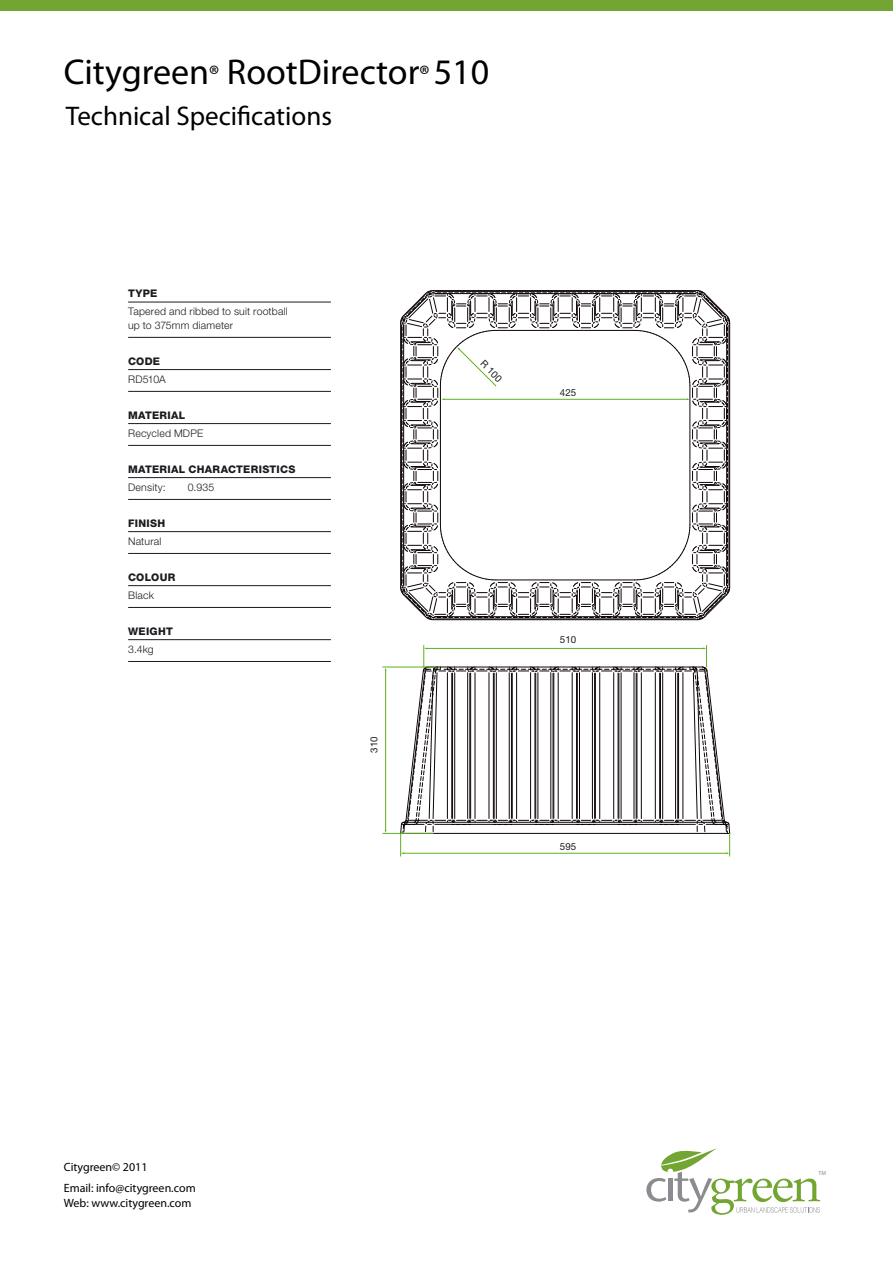
<style>
.page{position:relative;width:893px;height:1263px;background:#fff}
.page>*{position:absolute;margin:0;border:0;box-sizing:border-box;transform-origin:0 0}
.t1{font:36px "Myriad Pro";color:#000}
.t2{font:27px "Myriad Pro";color:#000}
.t3{font:12px "Myriad Pro";color:#000}
.t4{font:300 10.5px/17.7px "Helvetica Neue LT Std";letter-spacing:.02em;color:#1b1c20}
.t5{font:800 10.5px/17.7px "Helvetica Neue LT Std";letter-spacing:.025em;color:#1b1c20}
.t6{font:9.75px "Helvetica Neue LT Std";color:#1b1c20}
.t7{font:5.85px "Myriad Pro";color:#8a8c8f}
.s1{font-stretch:condensed;font-size:27px}
.s2{font-weight:800}
.s3{font-weight:300}
</style>
<div class="page">
<div style="left:0;top:0;width:893px;height:11px;background:#73a532"></div>
<svg style="left:646px;top:1148px;width:174px;height:67px"></svg>
<hr style="left:128px;top:302px;width:203px;height:1px;background:#1b1c20">
<hr style="left:128px;top:337px;width:203px;height:1px;background:#1b1c20">
<hr style="left:128px;top:369px;width:203px;height:1px;background:#1b1c20">
<hr style="left:128px;top:391px;width:203px;height:1px;background:#1b1c20">
<hr style="left:128px;top:423px;width:203px;height:1px;background:#1b1c20">
<hr style="left:128px;top:445px;width:203px;height:1px;background:#1b1c20">
<hr style="left:128px;top:477px;width:203px;height:1px;background:#1b1c20">
<hr style="left:128px;top:499px;width:203px;height:1px;background:#1b1c20">
<hr style="left:128px;top:531px;width:203px;height:1px;background:#1b1c20">
<hr style="left:128px;top:553px;width:203px;height:1px;background:#1b1c20">
<hr style="left:128px;top:585px;width:203px;height:1px;background:#1b1c20">
<hr style="left:128px;top:607px;width:203px;height:1px;background:#1b1c20">
<hr style="left:128px;top:639px;width:203px;height:1px;background:#1b1c20">
<hr style="left:128px;top:661px;width:203px;height:1px;background:#1b1c20">
<hr style="left:383px;top:667px;width:54px;height:1px;background:#60af20">
<hr style="left:383px;top:833px;width:50px;height:1px;background:#60af20">
<hr style="left:385px;top:670px;width:1px;height:160px;background:#60af20">
<svg style="left:400px;top:645px;width:330px;height:211px"></svg>
<svg style="left:400px;top:290px;width:330px;height:330px"></svg>
<p class="t1" style="left:64px;top:50px;width:427px">Citygreen<span class="s1">®</span> RootDirector<span class="s1">®</span> 510</p>
<p class="t2" style="left:66px;top:99px;width:268px">Technical Specifications</p>
<p class="t4" style="left:128px;top:285px;width:161px"><span class="s2">TYPE<br></span>Tapered and ribbed to suit rootball</p>
<p class="t4" style="left:128px;top:316px;width:107px">up to 375mm diameter</p>
<p class="t4" style="left:128px;top:352px;width:39px"><span class="s2">CODE<br></span>RD510A</p>
<p class="t4" style="left:128px;top:406px;width:77px"><span class="s2">MATERIAL<br></span>Recycled MDPE</p>
<p class="t5" style="left:128px;top:460px;width:169px">MATERIAL CHARACTERISTICS<br><span class="s3">Density:</span></p>
<p class="t4" style="left:188px;top:478px;width:28px">0.935</p>
<p class="t4" style="left:128px;top:514px;width:39px"><span class="s2">FINISH<br></span>Natural</p>
<p class="t5" style="left:128px;top:568px;width:49px">COLOUR<br><span class="s3">Black</span></p>
<p class="t5" style="left:128px;top:622px;width:46px">WEIGHT<br><span class="s3">3.4kg</span></p>
<p class="t6" style="left:368px;top:753px;width:18px;rotate:-90deg">310</p>
<p class="t6" style="left:486px;top:358px;width:27px;rotate:45deg">R 100</p>
<p class="t6" style="left:560px;top:386px;width:18px">425</p>
<p class="t6" style="left:560px;top:634px;width:18px">510</p>
<p class="t6" style="left:560px;top:840px;width:18px">595</p>
<p class="t3" style="left:64px;top:1159px;width:85px">Citygreen© 2011</p>
<p class="t3" style="left:64px;top:1181px;width:133px">Email: info@citygreen.com</p>
<p class="t3" style="left:64px;top:1195px;width:129px">Web: www.citygreen.com</p>
<p class="t7" style="left:818px;top:1169px;width:9px">TM</p>
</div>
